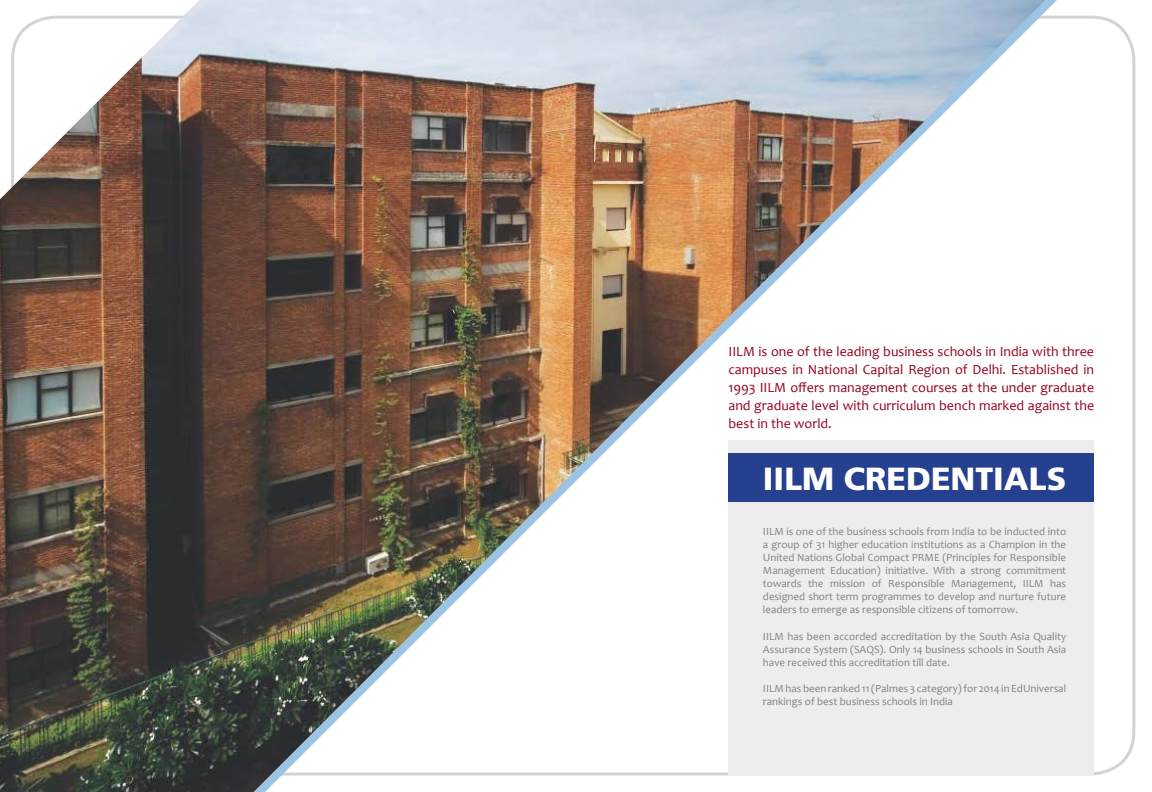
<style>
.page{position:relative;width:1152px;height:792px;background:#fff}
.page>*{position:absolute;margin:0;border:0;box-sizing:border-box;transform-origin:0 0}
.t1{font:900 32px "Frutiger";color:#fff}
.t2{font:14px/18px "Candara";color:#940221;text-align:justify}
.t3{font:11px/13px "Candara";color:#808285;text-align:justify}
</style>
<div class="page">
<img style="left:0;top:0;width:1047px;height:792px">
<div style="left:729px;top:440px;width:365px;height:336px;background:#ededee"></div>
<div style="left:729px;top:454px;width:365px;height:48px;background:#25408f"></div>
<p class="t2" style="left:729px;top:342px;width:367px">IILM is one of the leading business schools in India with three campuses in National Capital Region of Delhi. Established in 1993 IILM offers management courses at the under graduate and graduate level with curriculum bench marked against the best in the world.</p>
<h1 class="t1" style="left:763px;top:460px;width:305px">IILM CREDENTIALS</h1>
<p class="t3" style="left:763px;top:525px;width:305px">IILM is one of the business schools from India to be inducted into a group of 31 higher education institutions as a Champion in the United Nations Global Compact PRME (Principles for Responsible Management Education) initiative. With a strong commitment towards the mission of Responsible Management, IILM has designed short term programmes to develop and nurture future leaders to emerge as responsible citizens of tomorrow.</p>
<p class="t3" style="left:763px;top:630px;width:305px">IILM has been accorded accreditation by the South Asia Quality Assurance System (SAQS). Only 14 business schools in South Asia have received this accreditation till date.</p>
<p class="t3" style="left:763px;top:682px;width:305px">IILM has been ranked 11 (Palmes 3 category) for 2014 in EdUniversal rankings of best business schools in India</p>
</div>
